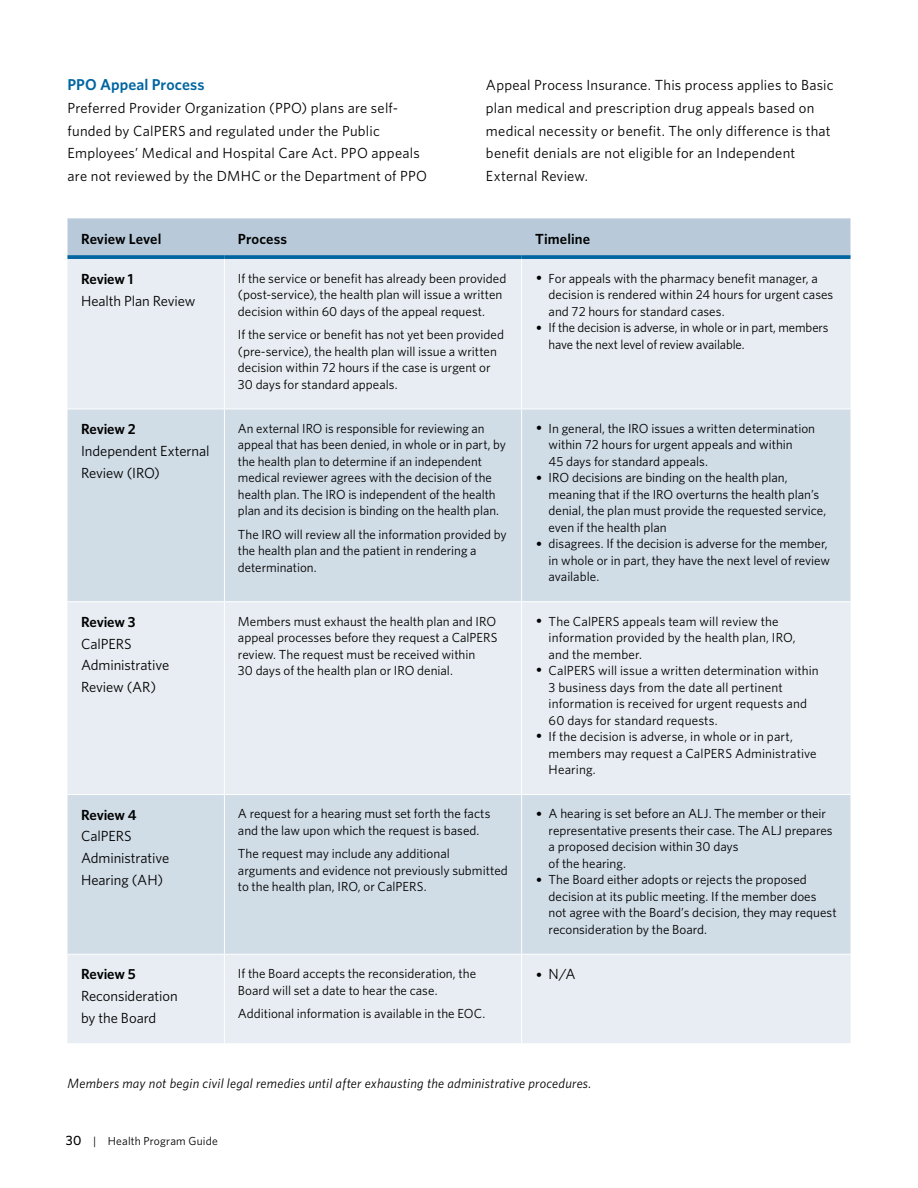
<style>
.page{position:relative;width:918px;height:1188px;background:#fff}
.page>*{position:absolute;margin:0;border:0;box-sizing:border-box;transform-origin:0 0}
.t1{font:600 15.75px "Jbpbxb Whitney";letter-spacing:.005em;color:#0065a1}
.t2{font:14.7px/22.6px "Dtynyg Whitney";letter-spacing:.015em;color:#000}
.t3{font:600 14.7px/21.8px "Jbpbxb Whitney";color:#000}
.t4{font:14.7px/21.8px "Dtynyg Whitney";letter-spacing:-.005em;color:#000}
.t5{font:14.7px/21.8px "Dtynyg Whitney";letter-spacing:-.01em;color:#000}
.t6{font:italic 13.5px "Wrmltl Whitney";letter-spacing:.015em;color:#000}
.t7{font:13.2px/16.5px "Dtynyg Whitney";color:#000}
.t8{font:11.7px "Dtynyg Whitney";letter-spacing:.015em;color:#000}
.s1{font-family:"Gdggwb Trebuchet MS";font-size:15px}
.s2{font-family:"Jbpbxb Whitney";font-weight:600}
.s3{font-family:"Dtynyg Whitney";font-weight:400}
.s4{font-family:"Jbrytn Whitney";font-weight:500;font-size:13.5px}
</style>
<div class="page">
<div style="left:68px;top:218px;width:782px;height:37px;background:#b8cada"></div>
<div style="left:68px;top:259px;width:782px;height:784px;background:#e7edf2"></div>
<svg style="left:68px;top:410px;width:782px;height:544px;background:#d8e2ea"></svg>
<hr style="left:224px;top:259px;width:1px;height:150px;background:#fff">
<hr style="left:521px;top:259px;width:1px;height:150px;background:#fff">
<hr style="left:68px;top:409px;width:156px;height:1px;background:#fff">
<hr style="left:224px;top:409px;width:298px;height:1px;background:#fff">
<hr style="left:224px;top:409px;width:1px;height:192px;background:#fff">
<hr style="left:522px;top:409px;width:329px;height:1px;background:#fff">
<hr style="left:521px;top:409px;width:1px;height:192px;background:#fff">
<hr style="left:68px;top:601px;width:156px;height:1px;background:#fff">
<hr style="left:224px;top:601px;width:298px;height:1px;background:#fff">
<hr style="left:224px;top:602px;width:1px;height:192px;background:#fff">
<hr style="left:522px;top:601px;width:329px;height:1px;background:#fff">
<hr style="left:521px;top:602px;width:1px;height:192px;background:#fff">
<hr style="left:68px;top:794px;width:156px;height:1px;background:#fff">
<hr style="left:224px;top:794px;width:298px;height:1px;background:#fff">
<hr style="left:224px;top:795px;width:1px;height:159px;background:#fff">
<hr style="left:522px;top:794px;width:329px;height:1px;background:#fff">
<hr style="left:521px;top:795px;width:1px;height:159px;background:#fff">
<hr style="left:68px;top:954px;width:156px;height:1px;background:#fff">
<hr style="left:224px;top:954px;width:298px;height:1px;background:#fff">
<hr style="left:224px;top:955px;width:1px;height:88px;background:#fff">
<hr style="left:522px;top:954px;width:329px;height:1px;background:#fff">
<hr style="left:521px;top:955px;width:1px;height:88px;background:#fff">
<svg style="left:68px;top:255px;width:156px;height:4px"></svg>
<svg style="left:224px;top:255px;width:298px;height:4px"></svg>
<svg style="left:522px;top:255px;width:329px;height:4px"></svg>
<h4 class="t1" style="left:68px;top:74px;width:138px">PPO Appeal Process</h4>
<p class="t2" style="left:68px;top:96px;width:361px">Preferred Provider Organization (PPO) plans are self&shy;funded by CalPERS and regulated under the Public Employees’ Medical and Hospital Care Act. PPO appeals are not reviewed by the DMHC or the Department of PPO</p>
<p class="t2" style="left:486px;top:73px;width:349px">Appeal Process Insurance. This process applies to Basic plan medical and prescription drug appeals based on medical necessity or benefit. The only difference is that benefit denials are not eligible for an Independent External Review.</p>
<p class="t3" style="left:81px;top:227px;width:82px">Review Level</p>
<p class="t3" style="left:238px;top:227px;width:51px">Process</p>
<p class="t3" style="left:535px;top:227px;width:57px">Timeline</p>
<p class="t3" style="left:81px;top:268px;width:54px">Review 1</p>
<p class="t5" style="left:81px;top:290px;width:116px">Health Plan Review</p>
<p class="t7" style="left:238px;top:270px;width:270px">If the service or benefit has already been provided (post-service), the health plan will issue a written decision within 60 days of the appeal request.</p>
<p class="t7" style="left:238px;top:326px;width:268px">If the service or benefit has not yet been provided (pre-service), the health plan will issue a written decision within 72 hours if the case is urgent or 30 days for standard appeals.</p>
<p class="t7" style="left:549px;top:270px;width:286px;text-indent:-13px"><span class="s1">•</span> For appeals with the pharmacy benefit manager, a decision is rendered within 24 hours for urgent cases and 72 hours for standard cases.</p>
<p class="t7" style="left:549px;top:319px;width:281px;text-indent:-13px"><span class="s1">•</span> If the decision is adverse, in whole or in part, members have the next level of review available.</p>
<p class="t2" style="left:81px;top:418px;width:130px;line-height:21.8px"><span class="s2">Review 2<br></span>Independent External<br>Review (IRO)</p>
<p class="t7" style="left:238px;top:420px;width:270px">An external IRO is responsible for reviewing an appeal that has been denied, in whole or in part, by the health plan to determine if an independent medical reviewer agrees with the decision of the health plan. The IRO is independent of the health plan and its decision is binding on the health plan.</p>
<p class="t7" style="left:238px;top:526px;width:270px">The IRO will review all the information provided by the health plan and the patient in rendering a determination.</p>
<p class="t7" style="left:549px;top:420px;width:268px;text-indent:-13px"><span class="s1">•</span> In general, the IRO issues a written determination within 72 hours for urgent appeals and within<br>45 days for standard appeals.</p>
<p class="t7" style="left:549px;top:469px;width:279px;text-indent:-13px"><span class="s1">•</span> IRO decisions are binding on the health plan, meaning that if the IRO overturns the health plan’s denial, the plan must provide the requested service, even if the health plan</p>
<p class="t7" style="left:549px;top:535px;width:283px;text-indent:-13px"><span class="s1">•</span> disagrees. If the decision is adverse for the member, in whole or in part, they have the next level of review available.</p>
<p class="t3" style="left:81px;top:611px;width:56px">Review 3<br><span class="s3">CalPERS</span></p>
<p class="t5" style="left:81px;top:654px;width:90px">Administrative<br>Review (AR)</p>
<p class="t3" style="left:81px;top:803px;width:57px">Review 4<br><span class="s3">CalPERS</span></p>
<p class="t4" style="left:81px;top:847px;width:90px">Administrative<br>Hearing (AH)</p>
<p class="t7" style="left:238px;top:613px;width:261px">Members must exhaust the health plan and IRO appeal processes before they request a CalPERS review. The request must be received within<br>30 days of the health plan or IRO denial.</p>
<p class="t7" style="left:549px;top:613px;width:249px;text-indent:-13px"><span class="s1">•</span> The CalPERS appeals team will review the information provided by the health plan, IRO, and the member.</p>
<p class="t7" style="left:549px;top:662px;width:272px;text-indent:-13px"><span class="s1">•</span> CalPERS will issue a written determination within 3 business days from the date all pertinent information is received for urgent requests and 60 days for standard requests.</p>
<p class="t7" style="left:549px;top:728px;width:270px;text-indent:-13px"><span class="s1">•</span> If the decision is adverse, in whole or in part, members may request a CalPERS Administrative<br>Hearing.</p>
<p class="t7" style="left:238px;top:805px;width:254px">A request for a hearing must set forth the facts and the law upon which the request is based.</p>
<p class="t7" style="left:238px;top:845px;width:271px">The request may include any additional arguments and evidence not previously submitted to the health plan, IRO, or CalPERS.</p>
<p class="t7" style="left:549px;top:805px;width:286px;text-indent:-13px"><span class="s1">•</span> A hearing is set before an ALJ. The member or their representative presents their case. The ALJ prepares a proposed decision within 30 days<br>of the hearing.</p>
<p class="t7" style="left:549px;top:871px;width:290px;text-indent:-13px"><span class="s1">•</span> The Board either adopts or rejects the proposed decision at its public meeting. If the member does not agree with the Board’s decision, they may request reconsideration by the Board.</p>
<p class="t4" style="left:81px;top:963px;width:98px"><span class="s2">Review 5<br></span>Reconsideration by the Board</p>
<p class="t7" style="left:238px;top:965px;width:240px">If the Board accepts the reconsideration, the<br>Board will set a date to hear the case.</p>
<p class="t7" style="left:238px;top:1005px;width:249px">Additional information is available in the EOC.</p>
<p class="t2" style="left:535px;top:963px;width:42px"><span class="s1">•</span> N/A</p>
<p class="t6" style="left:68px;top:1074px;width:526px">Members may not begin civil legal remedies until after exhausting the administrative procedures.</p>
<p class="t8" style="left:66px;top:1133px;width:153px"><span class="s4">30</span> | Health Program Guide</p>
</div>
